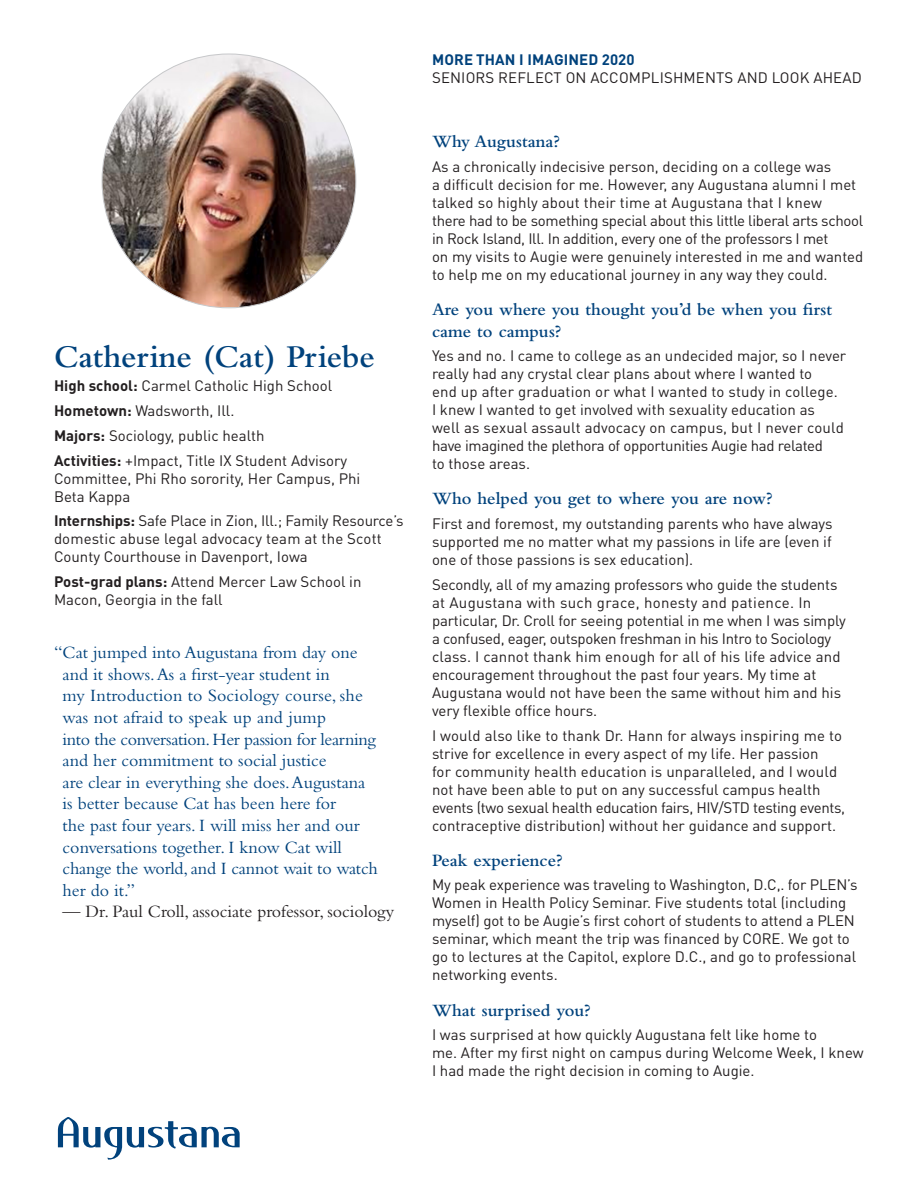
<style>
.page{position:relative;width:918px;height:1188px;background:#fff}
.page>*{position:absolute;margin:0;border:0;box-sizing:border-box;transform-origin:0 0}
.Subhead{font:600 33px "Bembo Std";color:#01427c}
.t1{font:18px/21.6px "Bembo Std";color:#01427c}
.Subhead-2{font:600 18px/21.6px "Bembo Std";color:#01427c}
.t2{font:18px "Bembo Std";color:#231f20}
.Body_Copy{font:15px/18px "DINOT";color:#231f20}
.t3{font:700 15px "DINOT";letter-spacing:.01em;color:#01427c}
.s1{font-weight:700}
</style>
<div class="page">
<svg style="left:58px;top:1117px;width:182px;height:43px"></svg>
<img style="left:102px;top:54px;width:254px;height:253px">
<p class="Subhead" style="left:54px;top:338px;width:322px">Catherine (Cat) Priebe</p>
<p class="Body_Copy" style="left:54px;top:376px;width:280px"><span class="s1">High school:</span> Carmel Catholic High School</p>
<p class="Body_Copy" style="left:54px;top:401px;width:182px"><span class="s1">Hometown:</span> Wadsworth, Ill.</p>
<p class="Body_Copy" style="left:54px;top:426px;width:212px"><span class="s1">Majors:</span> Sociology, public health</p>
<p class="Body_Copy" style="left:54px;top:451px;width:308px"><span class="s1">Activities:</span> +Impact, Title IX Student Advisory<br>Committee, Phi Rho sorority, Her Campus, Phi<br>Beta Kappa</p>
<p class="Body_Copy" style="left:54px;top:511px;width:351px"><span class="s1">Internships:</span> Safe Place in Zion, Ill.; Family Resource’s domestic abuse legal advocacy team at the Scott<br>County Courthouse in Davenport, Iowa</p>
<p class="Body_Copy" style="left:54px;top:572px;width:309px"><span class="s1">Post-grad plans:</span> Attend Mercer Law School in<br>Macon, Georgia in the fall</p>
<p class="t1" style="left:63px;top:642px;width:317px;text-indent:-9px">“Cat jumped into Augustana from day one and it shows. As a first-year student in<br>my Introduction to Sociology course, she was not afraid to speak up and jump<br>into the conversation. Her passion for learning and her commitment to social justice<br>are clear in everything she does. Augustana is better because Cat has been here for<br>the past four years. I will miss her and our conversations together. I know Cat will change the world, and I cannot wait to watch her do it.”</p>
<p class="t2" style="left:63px;top:901px;width:333px">— Dr. Paul Croll, associate professor, sociology</p>
<p class="t3" style="left:432px;top:50px;width:204px">MORE THAN I IMAGINED 2020</p>
<p class="Body_Copy" style="left:432px;top:68px;width:431px">SENIORS REFLECT ON ACCOMPLISHMENTS AND LOOK AHEAD</p>
<p class="Subhead-2" style="left:432px;top:131px;width:129px">Why Augustana?</p>
<p class="Body_Copy" style="left:432px;top:157px;width:433px">As a chronically indecisive person, deciding on a college was<br>a difficult decision for me. However, any Augustana alumni I met talked so highly about their time at Augustana that I knew<br>there had to be something special about this little liberal arts school in Rock Island, Ill. In addition, every one of the professors I met<br>on my visits to Augie were genuinely interested in me and wanted to help me on my educational journey in any way they could.</p>
<p class="Subhead-2" style="left:432px;top:299px;width:402px">Are you where you thought you’d be when you first came to campus?</p>
<p class="Body_Copy" style="left:432px;top:346px;width:416px">Yes and no. I came to college as an undecided major, so I never really had any crystal clear plans about where I wanted to<br>end up after graduation or what I wanted to study in college.<br>I knew I wanted to get involved with sexuality education as well as sexual assault advocacy on campus, but I never could have imagined the plethora of opportunities Augie had related<br>to those areas.</p>
<p class="Subhead-2" style="left:432px;top:488px;width:342px">Who helped you get to where you are now?</p>
<p class="Body_Copy" style="left:432px;top:514px;width:402px;text-align:justify">First and foremost, my outstanding parents who have always supported me no matter what my passions in life are (even if one of those passions is sex education).</p>
<p class="Body_Copy" style="left:432px;top:575px;width:415px">Secondly, all of my amazing professors who guide the students at Augustana with such grace, honesty and patience. In particular, Dr. Croll for seeing potential in me when I was simply a confused, eager, outspoken freshman in his Intro to Sociology class. I cannot thank him enough for all of his life advice and encouragement throughout the past four years. My time at Augustana would not have been the same without him and his very flexible office hours.</p>
<p class="Body_Copy" style="left:432px;top:726px;width:415px">I would also like to thank Dr. Hann for always inspiring me to strive for excellence in every aspect of my life. Her passion<br>for community health education is unparalleled, and I would not have been able to put on any successful campus health events (two sexual health education fairs, HIV/STD testing events, contraceptive distribution) without her guidance and support.</p>
<p class="Subhead-2" style="left:432px;top:849px;width:132px">Peak experience?</p>
<p class="Body_Copy" style="left:432px;top:875px;width:427px">My peak experience was traveling to Washington, D.C,. for PLEN’s Women in Health Policy Seminar. Five students total (including myself) got to be Augie’s first cohort of students to attend a PLEN seminar, which meant the trip was financed by CORE. We got to go to lectures at the Capitol, explore D.C., and go to professional networking events.</p>
<p class="Subhead-2" style="left:432px;top:999px;width:160px">What surprised you?</p>
<p class="Body_Copy" style="left:432px;top:1025px;width:433px">I was surprised at how quickly Augustana felt like home to<br>me. After my first night on campus during Welcome Week, I knew<br>I had made the right decision in coming to Augie.</p>
</div>
